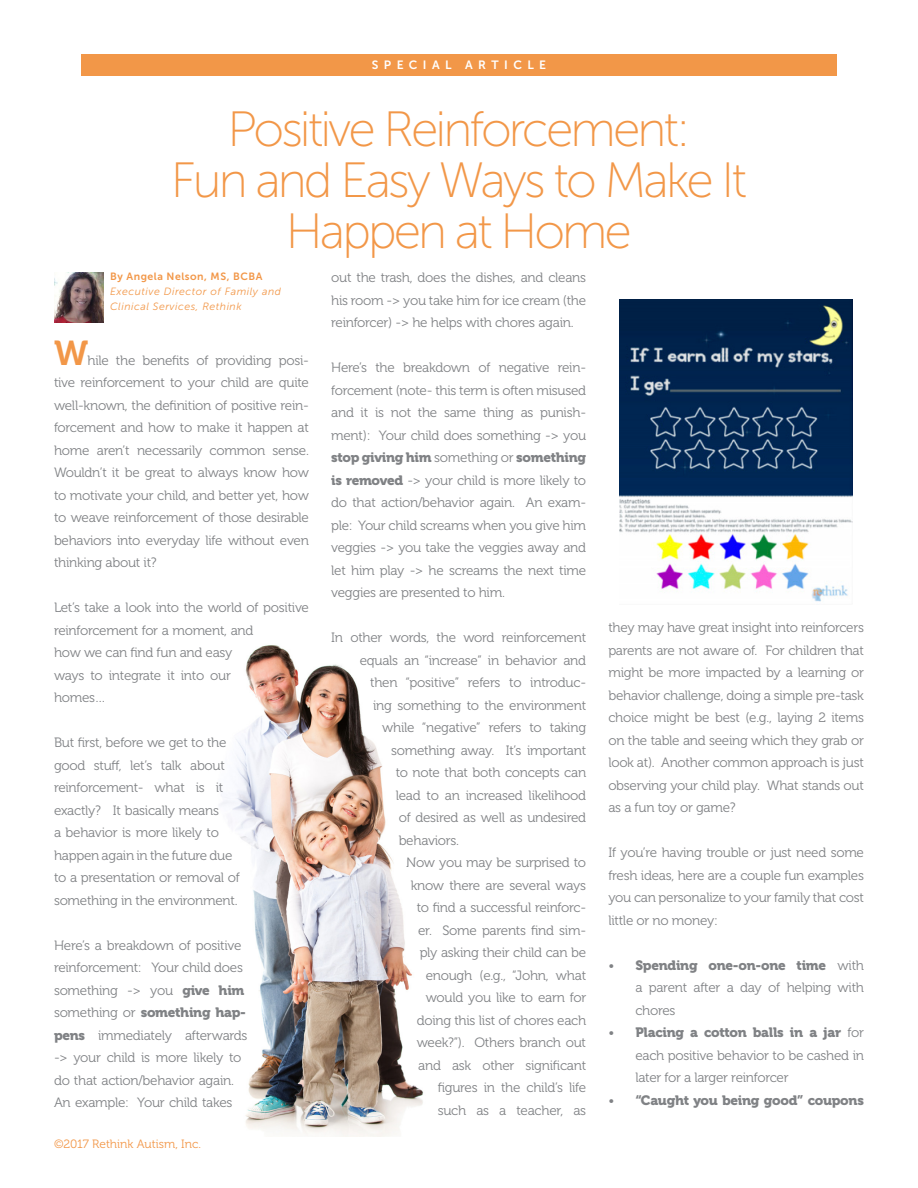
<style>
.page{position:relative;width:918px;height:1188px;background:#fff}
.page>*{position:absolute;margin:0;border:0;box-sizing:border-box;transform-origin:0 0}
.t1{font:49.5px "Museo Sans 100";letter-spacing:-.06em;color:#f29748}
.t2{font:34.5px "Museo 700";color:#f29748}
.t3{font:13.5px/22.5px "Museo 300";letter-spacing:-.02em;color:#808285;text-align:justify}
.t4{font:13.5px "Museo 900";letter-spacing:-.02em;color:#808285}
.t5{font:12px "Museo 300";color:#f29748}
.t6{font:12px "Museo Sans 700";letter-spacing:.45em;color:#fff}
.t7{font:italic 10.5px/15px "Museo Sans 300";letter-spacing:.05em;color:#f29748}
.t8{font:10.5px "Museo Sans 700";letter-spacing:.05em;color:#f29748}
.s1{font-family:"Museo 900"}
.s2{font-family:"Museo 300"}
</style>
<div class="page">
<img style="left:221px;top:645px;width:202px;height:492px">
<div style="left:81px;top:54px;width:756px;height:22px;background:#f29748"></div>
<img style="left:620px;top:299px;width:233px;height:303px">
<img style="left:54px;top:272px;width:50px;height:50px">
<p class="t6" style="left:372px;top:58px;width:176px">SPECIAL ARTICLE</p>
<p class="t1" style="left:227px;top:103px;width:465px">Positive Reinforcement:</p>
<p class="t1" style="left:171px;top:154px;width:578px">Fun and Easy Ways to Make It</p>
<p class="t1" style="left:286px;top:205px;width:348px">Happen at Home</p>
<p class="t8" style="left:110px;top:271px;width:154px">By Angela Nelson, MS, BCBA</p>
<p class="t7" style="left:110px;top:284px;width:172px">Executive Director of Family and<br>Clinical Services, Rethink</p>
<p class="t2" style="left:54px;top:334px;width:36px">W</p>
<p class="t3" style="left:54px;top:349px;width:257px;text-indent:34px">hile the benefits of providing posi&shy;tive reinforcement to your child are quite well-known, the definition of positive rein&shy;forcement and how to make it happen at home aren’t necessarily common sense.<br>Wouldn’t it be great to always know how to motivate your child, and better yet, how to weave reinforcement of those desirable behaviors into everyday life without even thinking about it?</p>
<p class="t3" style="left:54px;top:597px;width:257px;text-align:left">Let’s take a look into the world of positive reinforcement for a moment, and<br>how we can find fun and easy<br>ways to integrate it into our<br>homes…</p>
<p class="t3" style="left:54px;top:732px;width:188px;text-align:left">But first, before we get to the good stuff, let’s talk about reinforcement- what is it exactly? It basically means<br>a behavior is more likely to happen again in the future due to a presentation or removal of something in the environment.</p>
<p class="t3" style="left:54px;top:934px;width:195px;text-align:left">Here’s a breakdown of positive reinforcement: Your child does something -&gt; you <span class="s1">give him </span>something or <span class="s1">something hap&shy;pens</span> immediately afterwards -&gt; your child is more likely to do that action/behavior again.<br>An example: Your child takes</p>
<p class="t5" style="left:54px;top:1138px;width:148px">©2017 Rethink Autism, Inc.</p>
<p class="t3" style="left:331px;top:267px;width:257px">out the trash, does the dishes, and cleans his room -&gt; you take him for ice cream (the reinforcer) -&gt; he helps with chores again.</p>
<p class="t3" style="left:331px;top:357px;width:257px">Here’s the breakdown of negative rein&shy;forcement (note- this term is often misused and it is not the same thing as punish&shy;ment): Your child does something -&gt; you <span class="s1">stop giving him</span> something or <span class="s1">something is removed</span> -&gt; your child is more likely to do that action/behavior again. An exam&shy;ple: Your child screams when you give him veggies -&gt; you take the veggies away and let him play -&gt; he screams the next time veggies are presented to him.</p>
<p class="t3" style="left:331px;top:627px;width:256px">In other words, the word reinforcement</p>
<p class="t3" style="left:360px;top:649px;width:228px">equals an “increase” in behavior and</p>
<p class="t3" style="left:370px;top:672px;width:218px">then “positive” refers to introduc-</p>
<p class="t3" style="left:373px;top:694px;width:215px">ing something to the environment</p>
<p class="t3" style="left:382px;top:717px;width:205px">while “negative” refers to taking</p>
<p class="t3" style="left:391px;top:739px;width:197px">something away. It’s important</p>
<p class="t3" style="left:396px;top:762px;width:192px">to note that both concepts can</p>
<p class="t3" style="left:396px;top:784px;width:192px">lead to an increased likelihood</p>
<p class="t3" style="left:399px;top:807px;width:189px">of desired as well as undesired</p>
<p class="t3" style="left:399px;top:829px;width:62px">behaviors.</p>
<p class="t3" style="left:406px;top:852px;width:182px;text-align:right">Now you may be surprised to know there are several ways to find a successful reinforc&shy;er. Some parents find sim&shy;ply asking their child can be enough (e.g., “John, what would you like to earn for doing this list of chores each week?”). Others branch out and ask other significant figures in the child’s life such as a teacher, as</p>
<p class="t3" style="left:608px;top:617px;width:257px">they may have great insight into reinforcers parents are not aware of. For children that might be more impacted by a learning or behavior challenge, doing a simple pre-task choice might be best (e.g., laying 2 items on the table and seeing which they grab or look at). Another common approach is just observing your child play. What stands out as a fun toy or game?</p>
<p class="t3" style="left:608px;top:842px;width:257px">If you’re having trouble or just need some fresh ideas, here are a couple fun examples you can personalize to your family that cost little or no money:</p>
<p class="t3" style="left:635px;top:954px;width:230px;text-indent:-27px">• <span class="s1">Spending one-on-one time</span> with a parent after a day of helping with chores</p>
<p class="t3" style="left:635px;top:1022px;width:230px;text-indent:-27px">• <span class="s1">Placing a cotton balls in a jar</span> for each positive behavior to be cashed in later for a larger reinforcer</p>
<p class="t4" style="left:608px;top:1092px;width:257px"><span class="s2">•</span> “Caught you being good” coupons</p>
</div>
